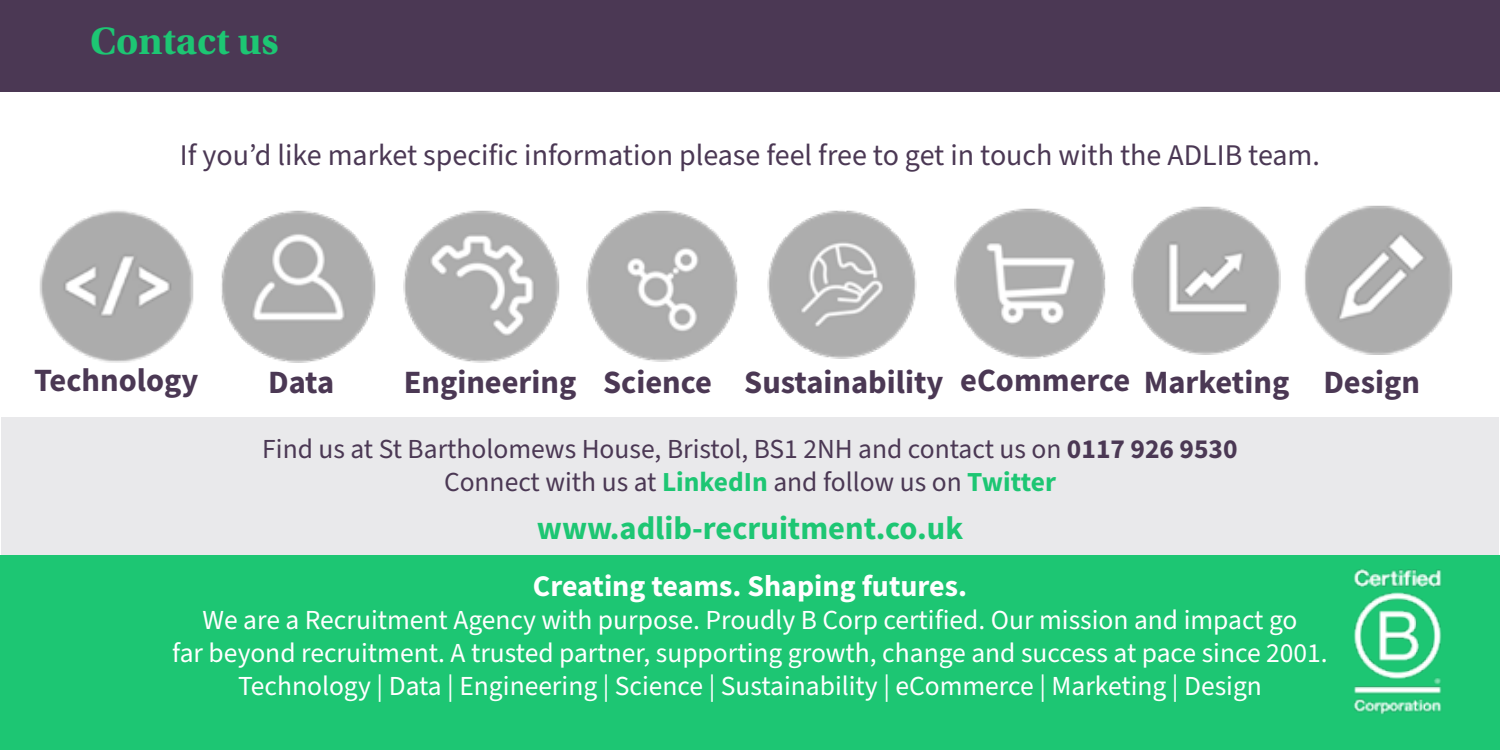
<style>
.page{position:relative;width:1500px;height:750px;background:#fff}
.page>*{position:absolute;margin:0;border:0;box-sizing:border-box;transform-origin:0 0}
.t1{font:700 40px "Utopia Std";color:#1dc673}
.t2{font:700 32.5px "Source Sans Pro";color:#4b3854}
.t3{font:700 32.5px "Source Sans Pro";color:#1dc673}
.t4{font:30px "Source Sans Pro";color:#4b3854}
.t5{font:700 30px "Source Sans Pro";color:#fff}
.t6{font:27.5px/33px "Source Sans Pro";color:#fff;text-align:center}
.t7{font:27.5px/33px "Source Sans Pro";color:#4b3854;text-align:center}
.s1{font-weight:700}
.s2{font-weight:700;color:#1dc673}
</style>
<div class="page">
<div style="left:0;top:0;width:1500px;height:91px;background:#4b3854"></div>
<div style="left:1px;top:418px;width:1498px;height:152px;background:#e9e9eb"></div>
<div style="left:0;top:556px;width:1500px;height:194px;background:#1dc673"></div>
<img style="left:1338px;top:555px;width:120px;height:159px">
<img style="left:1304px;top:205px;width:149px;height:150px">
<img style="left:221px;top:210px;width:155px;height:153px">
<img style="left:767px;top:210px;width:150px;height:149px">
<img style="left:39px;top:210px;width:155px;height:153px">
<img style="left:403px;top:210px;width:157px;height:153px">
<img style="left:586px;top:210px;width:152px;height:152px">
<img style="left:954px;top:208px;width:152px;height:151px">
<img style="left:1131px;top:206px;width:150px;height:149px">
<h1 class="t1" style="left:90px;top:18px;width:190px">Contact us</h1>
<p class="t4" style="left:180px;top:135px;width:1142px">If you’d like market specific information please feel free to get in touch with the ADLIB team.</p>
<p class="t2" style="left:34px;top:358px;width:166px">Technology</p>
<p class="t2" style="left:268px;top:360px;width:68px">Data</p>
<p class="t2" style="left:404px;top:360px;width:1018px">Engineering Science Sustainability eCommerce Marketing Design</p>
<p class="t7" style="left:262px;top:433px;width:977px">Find us at St Bartholomews House, Bristol, BS1 2NH and contact us on <span class="s1">0117 926 9530<br></span>Connect with us at <span class="s2">LinkedIn</span> and follow us on <span class="s2">Twitter</span></p>
<p class="t3" style="left:537px;top:506px;width:428px">www.adlib-recruitment.co.uk</p>
<p class="t5" style="left:533px;top:566px;width:436px">Creating teams. Shaping futures.</p>
<p class="t6" style="left:172px;top:604px;width:1157px">We are a Recruitment Agency with purpose. Proudly B Corp certified. Our mission and impact go<br>far beyond recruitment. A trusted partner, supporting growth, change and success at pace since 2001.<br>Technology | Data | Engineering | Science | Sustainability | eCommerce | Marketing | Design</p>
</div>
